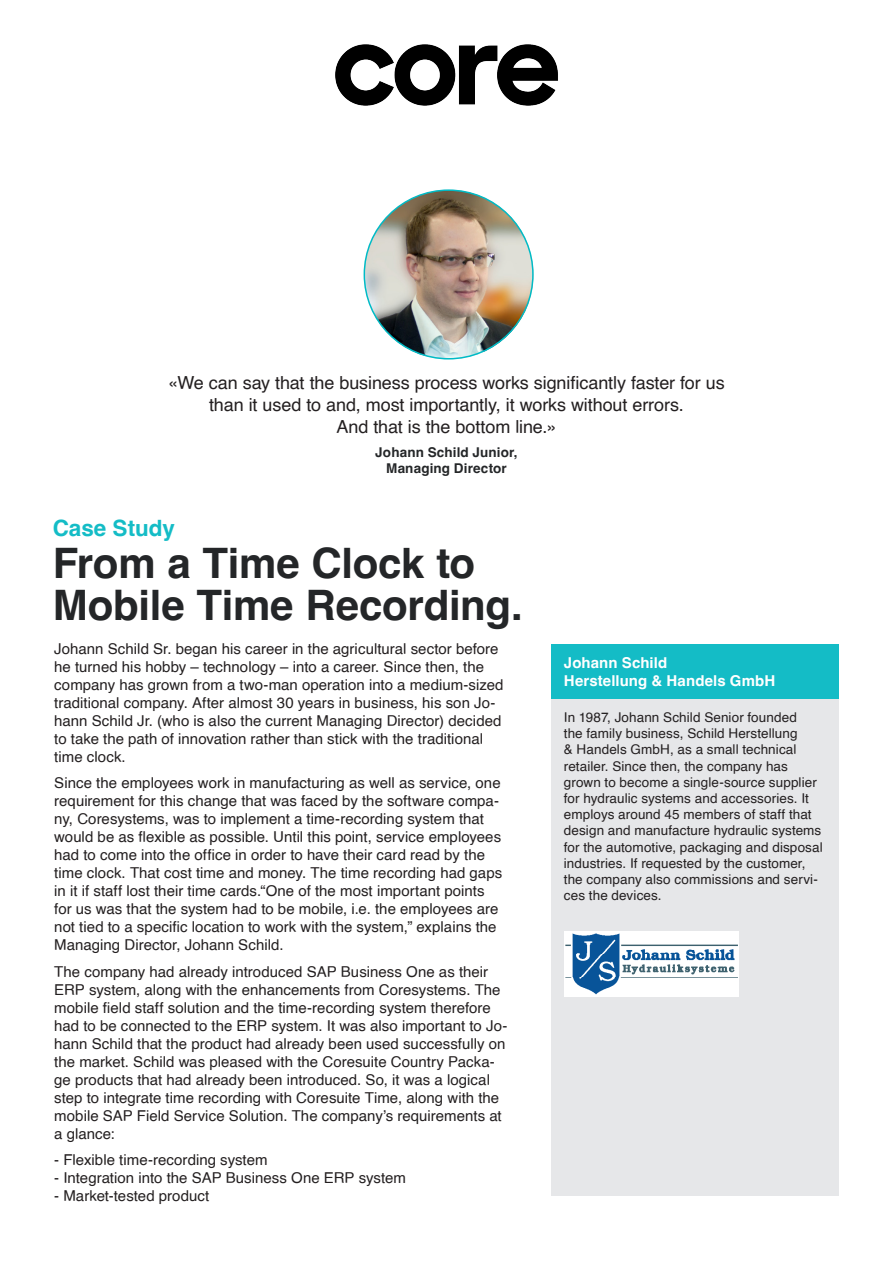
<style>
.page{position:relative;width:893px;height:1263px;background:#fff}
.page>*{position:absolute;margin:0;border:0;box-sizing:border-box;transform-origin:0 0}
.Titel{font:700 42px/42px "Helvetica";letter-spacing:-.005em;color:#242628}
.Titel-2{font:700 22.5px "Helvetica";color:#14bcc6}
.Statement{font:18px/21.6px "Helvetica";letter-spacing:-.005em;color:#231f20;text-align:center}
.Body{font:15px/18px "Helvetica";color:#231f20}
.Box_Titel{font:700 15px "Helvetica";letter-spacing:.005em;color:#fff}
.Body-2{font:13.5px/16.2px "Helvetica";letter-spacing:.005em;color:#231f20}
.Statement_Name{font:700 13.5px/16.2px "Helvetica";letter-spacing:.01em;color:#242628;text-align:center}
</style>
<div class="page">
<img style="left:364px;top:190px;width:169px;height:169px;border-radius:85px">
<div style="left:551px;top:644px;width:288px;height:55px;background:#14bcc6"></div>
<div style="left:551px;top:699px;width:288px;height:497px;background:#e6e7e9"></div>
<img style="left:335px;top:44px;width:223px;height:150px">
<img style="left:565px;top:931px;width:174px;height:66px">
<p class="Statement" style="left:168px;top:373px;width:558px">«We can say that the business process works significantly faster for us than it used to and, most importantly, it works without errors.<br>And that is the bottom line.»</p>
<p class="Statement_Name" style="left:375px;top:446px;width:144px">Johann Schild Junior,<br>Managing Director</p>
<p class="Titel-2" style="left:53px;top:514px;width:124px">Case Study</p>
<p class="Titel" style="left:53px;top:547px;width:472px">From a Time Clock to<br>Mobile Time Recording.</p>
<p class="Body" style="left:54px;top:640px;width:451px">Johann Schild Sr. began his career in the agricultural sector before he turned his hobby – technology – into a career. Since then, the company has grown from a two-man operation into a medium-sized traditional company. After almost 30 years in business, his son Jo&shy;hann Schild Jr. (who is also the current Managing Director) decided to take the path of innovation rather than stick with the traditional time clock.</p>
<p class="Body" style="left:54px;top:774px;width:449px">Since the employees work in manufacturing as well as service, one requirement for this change that was faced by the software compa&shy;ny, Coresystems, was to implement a time-recording system that would be as flexible as possible. Until this point, service employees had to come into the office in order to have their card read by the time clock. That cost time and money. The time recording had gaps in it if staff lost their time cards.“One of the most important points for us was that the system had to be mobile, i.e. the employees are not tied to a specific location to work with the system,” explains the Managing Director, Johann Schild.</p>
<p class="Body" style="left:54px;top:963px;width:455px">The company had already introduced SAP Business One as their ERP system, along with the enhancements from Coresystems. The mobile field staff solution and the time-recording system therefore had to be connected to the ERP system. It was also important to Jo&shy;hann Schild that the product had already been used successfully on the market. Schild was pleased with the Coresuite Country Packa&shy;ge products that had already been introduced. So, it was a logical step to integrate time recording with Coresuite Time, along with the mobile SAP Field Service Solution. The company’s requirements at a glance:</p>
<p class="Body" style="left:54px;top:1151px;width:215px">- Flexible time-recording system</p>
<p class="Body" style="left:54px;top:1169px;width:353px">- Integration into the SAP Business One ERP system</p>
<p class="Body" style="left:54px;top:1187px;width:157px">- Market-tested product</p>
<p class="Box_Titel" style="left:564px;top:654px;width:105px">Johann Schild</p>
<p class="Box_Titel" style="left:564px;top:672px;width:213px">Herstellung &amp; Handels GmbH</p>
<p class="Body-2" style="left:564px;top:709px;width:260px">In 1987, Johann Schild Senior founded<br>the family business, Schild Herstellung<br>&amp; Handels GmbH, as a small technical retailer. Since then, the company has grown to become a single-source supplier for hydraulic systems and accessories. It employs around 45 members of staff that design and manufacture hydraulic systems for the automotive, packaging and disposal industries. If requested by the customer, the company also commissions and servi&shy;ces the devices.</p>
</div>
